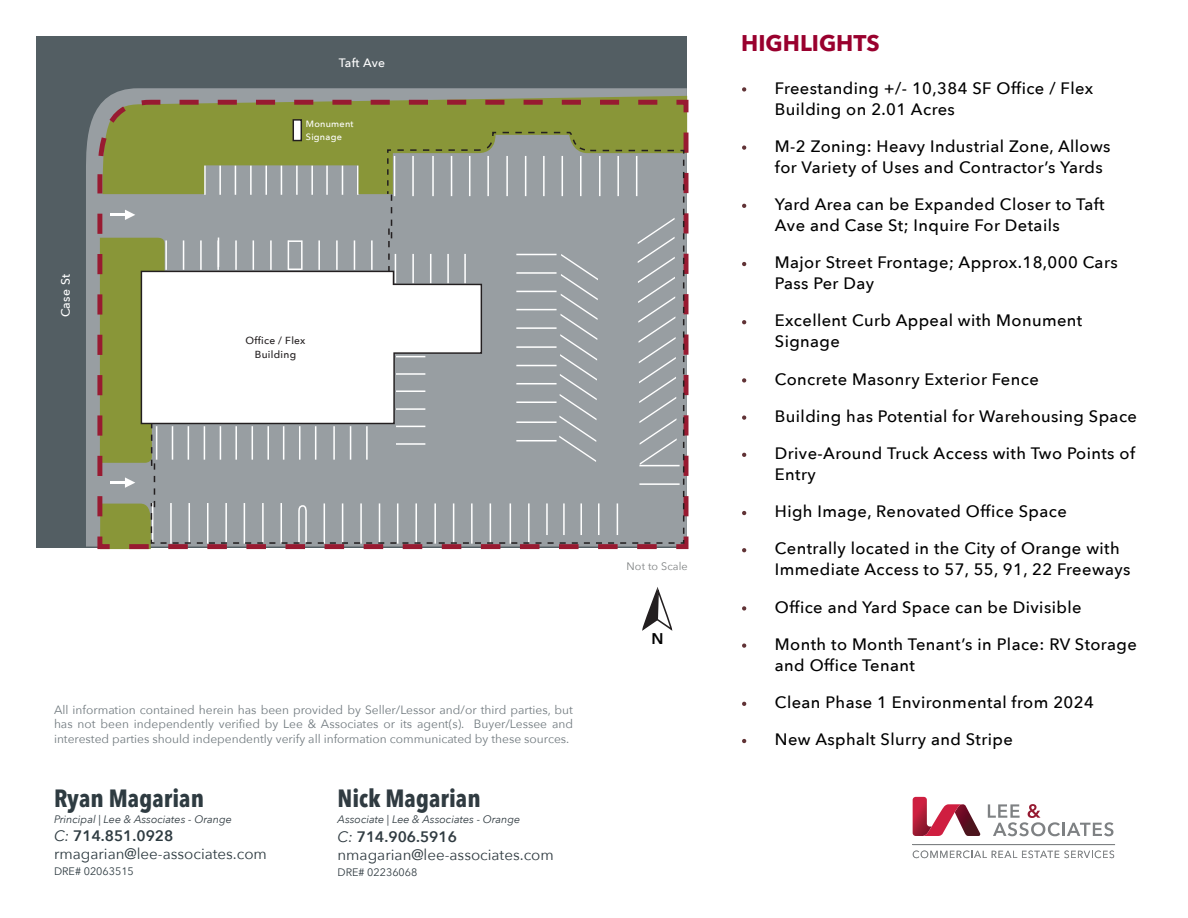
<style>
.page{position:relative;width:1188px;height:918px;background:#fff}
.page>*{position:absolute;margin:0;border:0;box-sizing:border-box;transform-origin:0 0}
.t1{font:700 condensed 24.75px "Avenir Next LT Pro";color:#303b41}
.t2{font:700 condensed 24.75px "Avenir Next LT Pro";color:#2e3b41}
.t3{font:700 22.5px "Avenir Next LT Pro";color:#99002e}
.t4{font:500 16.5px/21px "Avenir Next";letter-spacing:.025em;color:#000}
.t5{font:600 15.45px "Avenir Next";color:#000}
.t6{font:15.15px/18.1px "Avenir Next";color:#303b41}
.t7{font:15.15px/18.1px "Avenir Next";color:#2e3b41}
.t8{font:500 12.15px "Avenir Next";letter-spacing:.02em;color:#fff}
.t9{font:12px/14.4px "Avenir Next";color:#717a7f;text-align:justify}
.t10{font:italic 10.8px "Avenir Next";color:#303b41}
.t11{font:10.8px "Avenir Next";color:#303b41}
.t12{font:10.8px "Avenir Next";color:#2e3b41}
.t13{font:10.8px "Avenir Next";letter-spacing:.01em;color:#7e8182}
.t14{font:500 10.2px/14.5px "Avenir Next";letter-spacing:.025em;color:#231f20;text-align:center}
.t15{font:500 9.15px "Avenir Next";letter-spacing:.025em;color:#fff}
.s1{font-style:italic}
.s2{font-weight:600}
.s3{font-weight:400;font-size:12px;color:#fff}
</style>
<div class="page">
<svg style="left:988px;top:804px;width:125px;height:32px"></svg>
<svg style="left:913px;top:797px;width:68px;height:39px"></svg>
<hr style="left:913px;top:845px;width:202px;height:1px;background:#7e8183">
<svg style="left:913px;top:851px;width:201px;height:7px"></svg>
<svg style="left:642px;top:587px;width:30px;height:44px"></svg>
<div style="left:36px;top:37px;width:650px;height:511px;background:#535e63"></div>
<svg style="left:86px;top:88px;width:601px;height:459px;background:#929898"></svg>
<svg style="left:95px;top:100px;width:593px;height:449px;background:#979c8b"></svg>
<div style="left:293px;top:120px;width:8px;height:21px;background:#fff"></div>
<div style="left:293px;top:119px;width:9px;height:22px;border:1px solid #231f20"></div>
<svg style="left:140px;top:270px;width:343px;height:155px;background:#e9eaeb"></svg>
<p class="t8" style="left:339px;top:52px;width:48px">Taft Ave</p>
<p class="t8" style="left:55px;top:317px;width:45px;rotate:-90deg">Case St</p>
<p class="t15" style="left:306px;top:116px;width:49px">Monument</p>
<p class="t15" style="left:306px;top:129px;width:37px">Signage</p>
<p class="t14" style="left:246px;top:332px;width:61px">Office / Flex<br>Building</p>
<p class="t9" style="left:54px;top:702px;width:521px">All information contained herein has been provided by Seller/Lessor and/or third parties, but has not been independently verified by Lee &amp; Associates or its agent(s). Buyer/Lessee and interested parties should independently verify all information communicated by these sources.</p>
<h1 class="t2" style="left:54px;top:784px;width:152px">Ryan Magarian</h1>
<p class="t10" style="left:54px;top:810px;width:179px">Principal | Lee &amp; Associates - Orange</p>
<p class="t7" style="left:54px;top:826px;width:215px"><span class="s1">C:</span> <span class="s2">714.851.0928 </span>rmagarian@lee-associates.com</p>
<p class="t12" style="left:54px;top:862px;width:81px">DRE# 02063515</p>
<h1 class="t1" style="left:338px;top:784px;width:145px">Nick Magarian</h1>
<p class="t10" style="left:338px;top:810px;width:184px">Associate | Lee &amp; Associates - Orange</p>
<p class="t6" style="left:338px;top:827px;width:218px"><span class="s1">C:</span> <span class="s2">714.906.5916 </span>nmagarian@lee-associates.com</p>
<p class="t11" style="left:338px;top:863px;width:81px">DRE# 02236068</p>
<p class="t13" style="left:627px;top:557px;width:63px">Not to Scale</p>
<p class="t5" style="left:652px;top:626px;width:14px">N</p>
<p class="t3" style="left:741px;top:29px;width:140px">HIGHLIGHTS</p>
<p class="t4" style="left:775px;top:77px;width:320px;text-indent:-34px"><span class="s3">•</span> Freestanding +/- 10,384 SF Office / Flex<br>Building on 2.01 Acres</p>
<p class="t4" style="left:775px;top:135px;width:337px;text-indent:-34px"><span class="s3">•</span> M-2 Zoning: Heavy Industrial Zone, Allows for Variety of Uses and Contractor’s Yards</p>
<p class="t4" style="left:775px;top:193px;width:331px;text-indent:-34px"><span class="s3">•</span> Yard Area can be Expanded Closer to Taft<br>Ave and Case St; Inquire For Details</p>
<p class="t4" style="left:775px;top:251px;width:344px;text-indent:-34px"><span class="s3">•</span> Major Street Frontage; Approx.18,000 Cars<br>Pass Per Day</p>
<p class="t4" style="left:775px;top:310px;width:309px;text-indent:-34px"><span class="s3">•</span> Excellent Curb Appeal with Monument<br>Signage</p>
<p class="t4" style="left:741px;top:368px;width:299px"><span class="s3">•</span> Concrete Masonry Exterior Fence</p>
<p class="t4" style="left:741px;top:405px;width:397px"><span class="s3">•</span> Building has Potential for Warehousing Space</p>
<p class="t4" style="left:775px;top:442px;width:362px;text-indent:-34px"><span class="s3">•</span> Drive-Around Truck Access with Two Points of<br>Entry</p>
<p class="t4" style="left:741px;top:500px;width:327px"><span class="s3">•</span> High Image, Renovated Office Space</p>
<p class="t4" style="left:775px;top:538px;width:357px;text-indent:-34px"><span class="s3">•</span> Centrally located in the City of Orange with<br>Immediate Access to 57, 55, 91, 22 Freeways</p>
<p class="t4" style="left:741px;top:596px;width:342px"><span class="s3">•</span> Office and Yard Space can be Divisible</p>
<p class="t4" style="left:775px;top:633px;width:363px;text-indent:-34px"><span class="s3">•</span> Month to Month Tenant’s in Place: RV Storage and Office Tenant</p>
<p class="t4" style="left:741px;top:691px;width:354px"><span class="s3">•</span> Clean Phase 1 Environmental from 2024</p>
<p class="t4" style="left:741px;top:728px;width:273px"><span class="s3">•</span> New Asphalt Slurry and Stripe</p>
</div>
